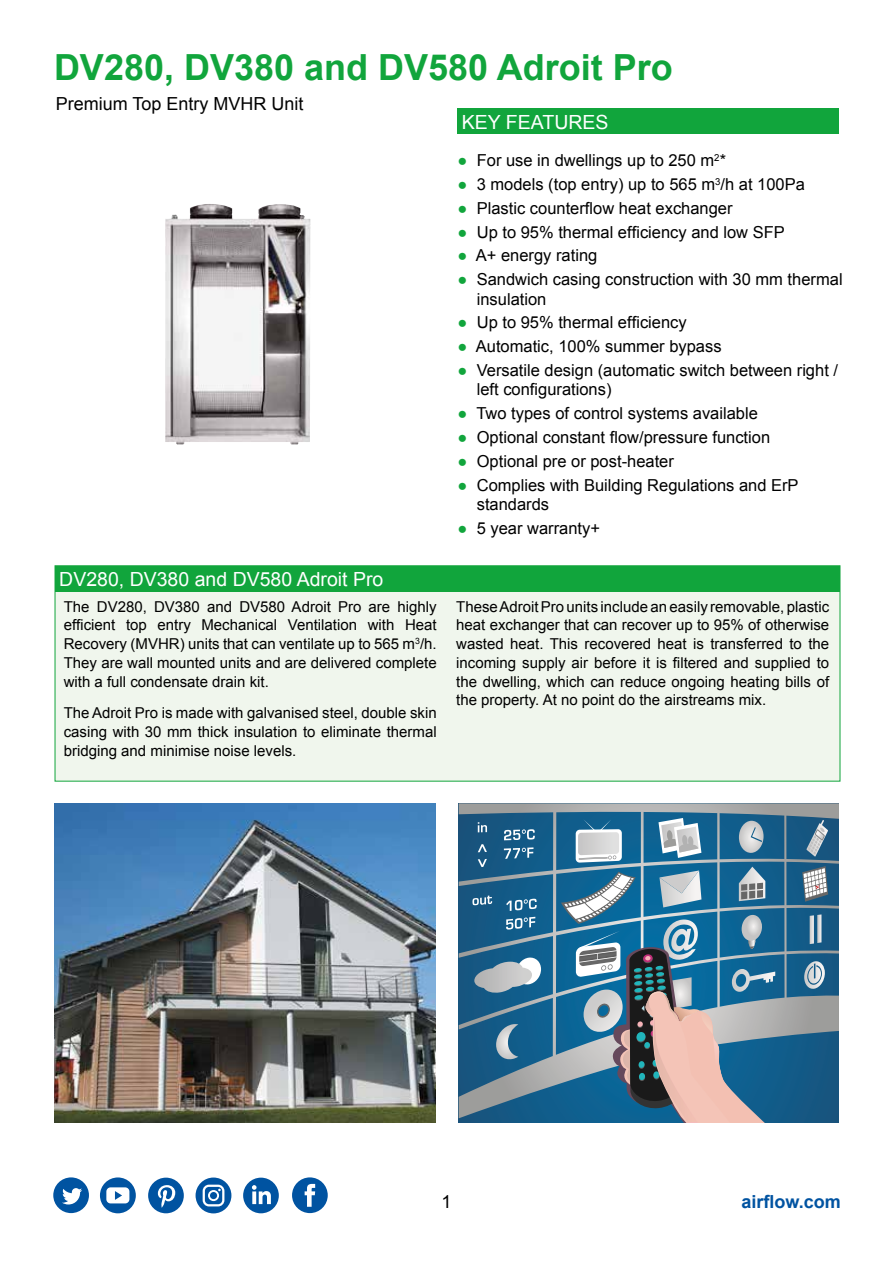
<style>
.page{position:relative;width:893px;height:1263px;background:#fff}
.page>*{position:absolute;margin:0;border:0;box-sizing:border-box;transform-origin:0 0}
.t1{font:700 36px "Arial";color:#11a53c}
.t2{font:19.5px "Arial";color:#fff}
.t3{font:18px "Arial";color:#000}
.t4{font:700 18px "Arial";color:#0053a1}
.t5{font:16.5px/19.5px "Arial";color:#000}
.t6{font:15px/18.8px "Arial";color:#000;text-align:justify}
.s1{color:#11a53c}
</style>
<div class="page">
<svg style="left:53px;top:1177px;width:36px;height:36px"></svg>
<div style="left:100px;top:1177px;width:36px;height:36px;background:#0053a1;border-radius:50%"></div>
<svg style="left:106px;top:1187px;width:23px;height:16px"></svg>
<svg style="left:148px;top:1177px;width:36px;height:36px"></svg>
<div style="left:196px;top:1177px;width:35px;height:36px;background:#0053a1;border-radius:50%"></div>
<svg style="left:203px;top:1184px;width:21px;height:22px"></svg>
<svg style="left:243px;top:1177px;width:36px;height:36px"></svg>
<svg style="left:292px;top:1177px;width:36px;height:36px"></svg>
<div style="left:458px;top:108px;width:381px;height:26px;background:#11a53c"></div>
<div style="left:55px;top:566px;width:785px;height:215px;background:#f0f6ed"></div>
<div style="left:55px;top:566px;width:785px;height:25px;background:#11a53c"></div>
<img style="left:54px;top:803px;width:381px;height:319px">
<svg style="left:459px;top:803px;width:380px;height:315px;background:#376c8d"></svg>
<svg style="left:472px;top:895px;width:20px;height:10px"></svg>
<svg style="left:806px;top:820px;width:22px;height:37px"></svg>
<svg style="left:478px;top:822px;width:9px;height:10px"></svg>
<svg style="left:478px;top:844px;width:9px;height:8px"></svg>
<svg style="left:478px;top:859px;width:9px;height:8px"></svg>
<svg style="left:474px;top:957px;width:67px;height:36px;background:#88a3b4"></svg>
<svg style="left:802px;top:866px;width:26px;height:36px"></svg>
<svg style="left:804px;top:961px;width:21px;height:29px"></svg>
<svg style="left:504px;top:829px;width:31px;height:11px"></svg>
<svg style="left:504px;top:847px;width:29px;height:12px"></svg>
<svg style="left:506px;top:899px;width:31px;height:12px"></svg>
<svg style="left:506px;top:917px;width:29px;height:13px"></svg>
<svg style="left:496px;top:1024px;width:22px;height:37px"></svg>
<svg style="left:810px;top:914px;width:11px;height:30px"></svg>
<svg style="left:561px;top:818px;width:214px;height:304px;background:#6188a0"></svg>
<img style="left:165px;top:204px;width:145px;height:240px">
<h1 class="t1" style="left:54px;top:44px;width:620px">DV280, DV380 and DV580 Adroit Pro</h1>
<p class="t3" style="left:56px;top:92px;width:249px">Premium Top Entry MVHR Unit</p>
<p class="t5" style="left:458px;top:151px;width:270px"><span class="s1">●</span> For use in dwellings up to 250 m<sup>2</sup>*</p>
<p class="t5" style="left:458px;top:175px;width:349px"><span class="s1">●</span> 3 models (top entry) up to 565 m<sup>3</sup>/h at 100Pa</p>
<p class="t5" style="left:458px;top:198px;width:277px"><span class="s1">●</span> Plastic counterflow heat exchanger</p>
<p class="t5" style="left:458px;top:222px;width:329px"><span class="s1">●</span> Up to 95% thermal efficiency and low SFP</p>
<p class="t5" style="left:458px;top:246px;width:141px"><span class="s1">●</span> A+ energy rating</p>
<p class="t5" style="left:477px;top:270px;width:367px;text-indent:-19px"><span class="s1">●</span> Sandwich casing construction with 30 mm thermal insulation</p>
<p class="t5" style="left:458px;top:313px;width:231px"><span class="s1">●</span> Up to 95% thermal efficiency</p>
<p class="t5" style="left:458px;top:337px;width:265px"><span class="s1">●</span> Automatic, 100% summer bypass</p>
<p class="t5" style="left:477px;top:361px;width:363px;text-indent:-19px"><span class="s1">●</span> Versatile design (automatic switch between right / left configurations)</p>
<p class="t5" style="left:458px;top:404px;width:302px"><span class="s1">●</span> Two types of control systems available</p>
<p class="t5" style="left:458px;top:428px;width:314px"><span class="s1">●</span> Optional constant flow/pressure function</p>
<p class="t5" style="left:458px;top:451px;width:218px"><span class="s1">●</span> Optional pre or post-heater</p>
<p class="t5" style="left:477px;top:475px;width:323px;text-indent:-19px"><span class="s1">●</span> Complies with Building Regulations and ErP standards</p>
<p class="t5" style="left:458px;top:518px;width:144px"><span class="s1">●</span> 5 year warranty+</p>
<h2 class="t2" style="left:462px;top:109px;width:148px">KEY FEATURES</h2>
<h2 class="t2" style="left:59px;top:566px;width:326px">DV280, DV380 and DV580 Adroit Pro</h2>
<p class="t6" style="left:64px;top:597px;width:374px">The DV280, DV380 and DV580 Adroit Pro are highly efficient top entry Mechanical Ventilation with Heat Recovery (MVHR) units that can ventilate up to 565 m<sup>3</sup>/h.<br>They are wall mounted units and are delivered complete with a full condensate drain kit.</p>
<p class="t6" style="left:64px;top:704px;width:374px">The Adroit Pro is made with galvanised steel, double skin casing with 30 mm thick insulation to eliminate thermal bridging and minimise noise levels.</p>
<p class="t6" style="left:456px;top:597px;width:374px">These Adroit Pro units include an easily removable, plastic heat exchanger that can recover up to 95% of otherwise wasted heat. This recovered heat is transferred to the incoming supply air before it is filtered and supplied to the dwelling, which can reduce ongoing heating bills of the property. At no point do the airstreams mix.</p>
<p class="t3" style="left:441px;top:1190px;width:12px">1</p>
<p class="t4" style="left:741px;top:1190px;width:101px">airflow.com</p>
</div>
